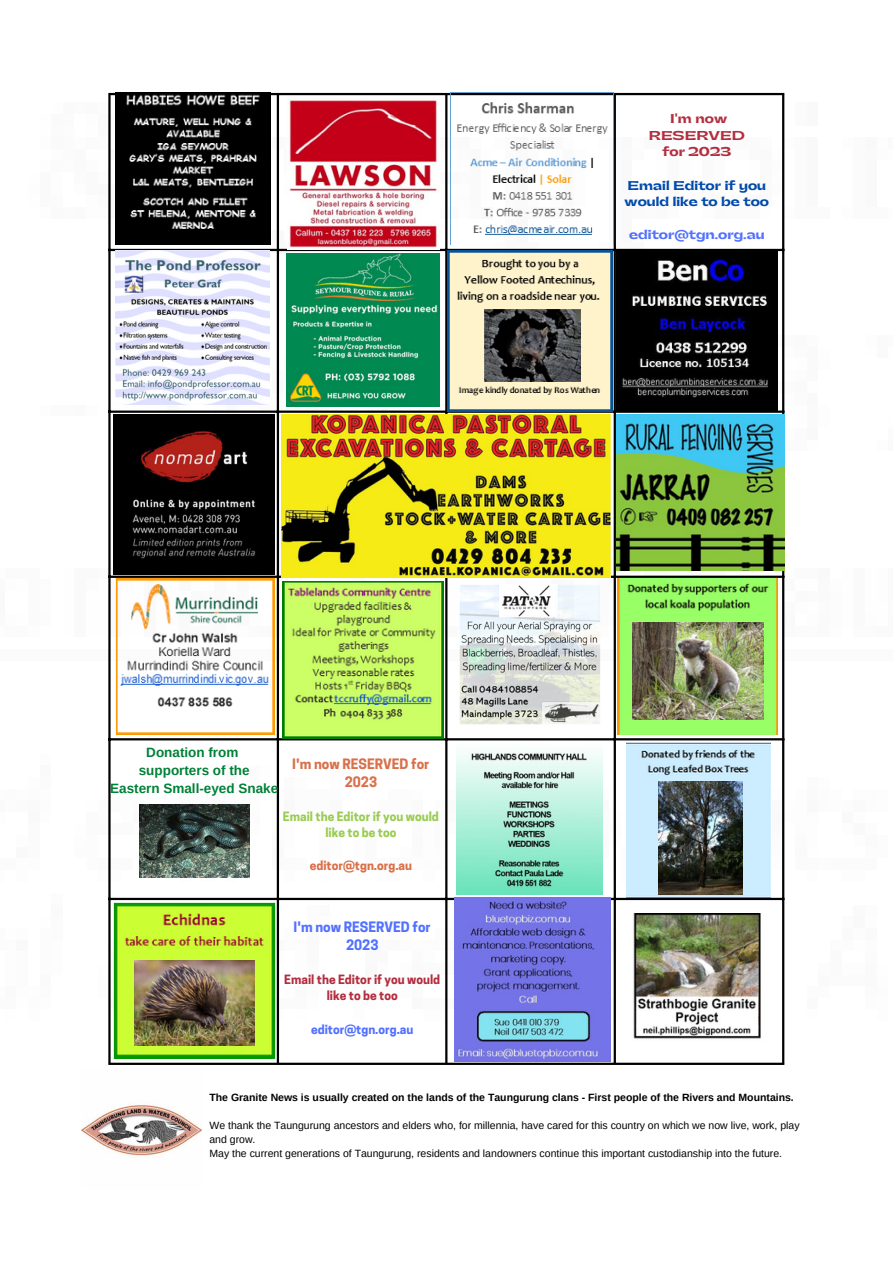
<style>
.page{position:relative;width:893px;height:1264px;background:#fff}
.page>*{position:absolute;margin:0;border:0;box-sizing:border-box;transform-origin:0 0}
.t1{font:700 13.5px/18px "Arimo";color:#008037;text-align:center}
.t2{font:700 13.5px/18.5px "Cooper Hewitt";color:#d9704a;text-align:center}
.t3{font:700 13.5px/18.5px "Cooper Hewitt";color:#5271ff;text-align:center}
.t4{font:700 12px/16.6px "Cooper Hewitt";color:#99cc50;text-align:center}
.t5{font:700 12px/16.6px "Cooper Hewitt";color:#b32e3f;text-align:center}
.t6{font:800 12px/16.6px "Gatwick";color:#004aad}
.t7{font:800 12px/16.6px "Gatwick";color:#b32e3f;text-align:center}
.t8{font:700 12px "Cooper Hewitt";color:#d9704a}
.t9{font:800 12px "Gatwick";color:#5271ff}
.t10{font:700 12px "Cooper Hewitt";color:#5271ff}
.t11{font:10.5px/14px "Arimo";color:#000}
.t12{font:700 10.5px "Arimo";color:#000}
</style>
<div class="page">
<img style="left:108px;top:92px;width:677px;height:1039px">
<hr style="left:108px;top:95px;width:3px;height:967px;background:#000">
<hr style="left:277px;top:95px;width:2px;height:967px;background:#000">
<hr style="left:445px;top:95px;width:2px;height:967px;background:#000">
<hr style="left:613px;top:95px;width:3px;height:967px;background:#000">
<hr style="left:782px;top:95px;width:2px;height:967px;background:#000">
<hr style="left:108px;top:93px;width:676px;height:2px;background:#000">
<hr style="left:108px;top:249px;width:676px;height:2px;background:#000">
<hr style="left:108px;top:410px;width:676px;height:3px;background:#000">
<hr style="left:108px;top:575px;width:676px;height:3px;background:#000">
<hr style="left:108px;top:738px;width:676px;height:2px;background:#000">
<hr style="left:108px;top:897px;width:676px;height:3px;background:#000">
<hr style="left:108px;top:1062px;width:676px;height:2px;background:#000">
<img style="left:616px;top:414px;width:168px;height:156px">
<img style="left:454px;top:898px;width:156px;height:163px">
<img style="left:457px;top:742px;width:145px;height:152px">
<img style="left:116px;top:250px;width:154px;height:154px">
<img style="left:616px;top:251px;width:161px;height:159px">
<img style="left:288px;top:98px;width:151px;height:151px">
<img style="left:116px;top:94px;width:155px;height:151px">
<img style="left:281px;top:414px;width:329px;height:163px">
<img style="left:450px;top:584px;width:159px;height:150px">
<img style="left:450px;top:93px;width:164px;height:152px">
<img style="left:286px;top:253px;width:153px;height:153px">
<img style="left:447px;top:250px;width:165px;height:162px">
<img style="left:484px;top:309px;width:96px;height:72px">
<img style="left:116px;top:579px;width:158px;height:155px">
<img style="left:132px;top:584px;width:126px;height:44px">
<img style="left:617px;top:579px;width:160px;height:155px">
<img style="left:632px;top:622px;width:131px;height:98px">
<img style="left:626px;top:742px;width:144px;height:156px">
<img style="left:658px;top:781px;width:84px;height:113px">
<img style="left:114px;top:902px;width:162px;height:156px">
<img style="left:134px;top:960px;width:121px;height:85px">
<img style="left:617px;top:913px;width:161px;height:134px">
<img style="left:81px;top:1069px;width:120px;height:88px">
<img style="left:114px;top:414px;width:160px;height:161px">
<img style="left:283px;top:581px;width:161px;height:157px">
<img style="left:139px;top:804px;width:110px;height:74px">
<p class="t7" style="left:648px;top:111px;width:98px">I'm now<br>RESERVED for 2023</p>
<p class="t6" style="left:624px;top:177px;width:146px">Email Editor if you would like to be too</p>
<p class="t9" style="left:629px;top:229px;width:137px">editor@tgn.org.au</p>
<p class="t1" style="left:110px;top:743px;width:169px">Donation from<br>supporters of the<br>Eastern Small-eyed Snake</p>
<p class="t2" style="left:292px;top:756px;width:139px">I'm now RESERVED for<br>2023</p>
<p class="t4" style="left:283px;top:809px;width:157px">Email the Editor if you would like to be too</p>
<p class="t8" style="left:310px;top:861px;width:104px">editor@tgn.org.au</p>
<p class="t3" style="left:293px;top:919px;width:139px">I'm now RESERVED for<br>2023</p>
<p class="t5" style="left:284px;top:972px;width:157px">Email the Editor if you would like to be too</p>
<p class="t10" style="left:311px;top:1024px;width:104px">editor@tgn.org.au</p>
<p class="t12" style="left:209px;top:1091px;width:586px">The Granite News is usually created on the lands of the Taungurung clans - First people of the Rivers and Mountains.</p>
<p class="t11" style="left:209px;top:1118px;width:591px">We thank the Taungurung ancestors and elders who, for millennia, have cared for this country on which we now live, work, play and grow.<br>May the current generations of Taungurung, residents and landowners continue this important custodianship into the future.</p>
</div>
